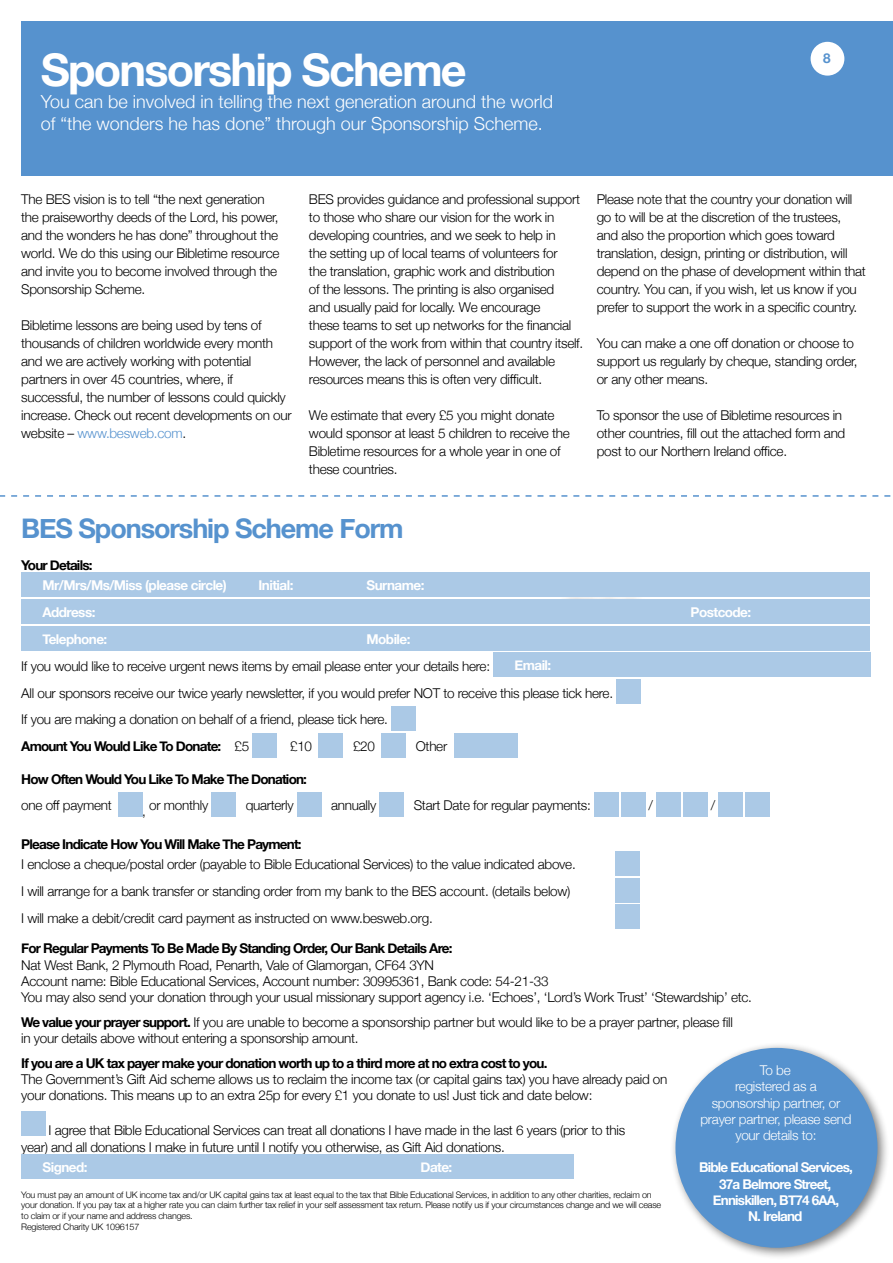
<style>
.page{position:relative;width:893px;height:1263px;background:#fff}
.page>*{position:absolute;margin:0;border:0;box-sizing:border-box;transform-origin:0 0}
.t1{font:700 45px "Helvetica Neue";letter-spacing:-.04em;color:#fff}
.t2{font:700 27px "Helvetica Neue";letter-spacing:-.04em;color:#5692ce}
.t3{font:300 18px/21.6px "Helvetica Neue";color:#fff}
.t4{font:300 13.5px/18px "Helvetica Neue";letter-spacing:-.02em;color:#000}
.t5{font:700 13.5px "Helvetica Neue";letter-spacing:-.06em;color:#000}
.t6{font:700 13.5px "Helvetica Neue";letter-spacing:-.04em;color:#fff}
.t7{font:300 13.5px/16.2px "Helvetica Neue";letter-spacing:-.02em;color:#fff;text-align:center}
.t8{font:700 13.5px/16.2px "Helvetica Neue";letter-spacing:-.06em;color:#fff;text-align:center}
.t9{font:700 13.5px "Helvetica Neue";color:#5692ce}
.t10{font:300 9px/10.8px "Helvetica Neue";letter-spacing:-.02em;color:#000}
.s1{color:#5692ce}
.s2{font-weight:700}
</style>
<div class="page">
<div style="left:558px;top:592px;width:87px;height:28px;background:#f3f3f3"></div>
<div style="left:21px;top:21px;width:872px;height:155px;background:#5692ce"></div>
<div style="left:811px;top:42px;width:33px;height:34px;background:#fff;border-radius:50%"></div>
<svg style="left:0;top:495px;width:891px;height:2px"></svg>
<div style="left:21px;top:573px;width:849px;height:24px;background:#abc9e6"></div>
<div style="left:21px;top:599px;width:849px;height:24px;background:#abc9e6"></div>
<div style="left:21px;top:626px;width:849px;height:24px;background:#abc9e6"></div>
<div style="left:493px;top:653px;width:377px;height:24px;background:#abc9e6"></div>
<div style="left:616px;top:680px;width:24px;height:24px;background:#abc9e6"></div>
<div style="left:391px;top:706px;width:24px;height:24px;background:#abc9e6"></div>
<div style="left:252px;top:733px;width:24px;height:24px;background:#abc9e6"></div>
<div style="left:319px;top:733px;width:24px;height:24px;background:#abc9e6"></div>
<div style="left:382px;top:733px;width:24px;height:24px;background:#abc9e6"></div>
<div style="left:454px;top:733px;width:64px;height:24px;background:#abc9e6"></div>
<div style="left:118px;top:792px;width:24px;height:24px;background:#abc9e6"></div>
<div style="left:211px;top:792px;width:24px;height:24px;background:#abc9e6"></div>
<div style="left:297px;top:792px;width:24px;height:24px;background:#abc9e6"></div>
<div style="left:379px;top:792px;width:25px;height:24px;background:#abc9e6"></div>
<div style="left:594px;top:792px;width:24px;height:24px;background:#abc9e6"></div>
<div style="left:621px;top:792px;width:24px;height:24px;background:#abc9e6"></div>
<div style="left:656px;top:792px;width:24px;height:24px;background:#abc9e6"></div>
<div style="left:683px;top:792px;width:24px;height:24px;background:#abc9e6"></div>
<div style="left:718px;top:792px;width:24px;height:24px;background:#abc9e6"></div>
<div style="left:746px;top:792px;width:24px;height:24px;background:#abc9e6"></div>
<div style="left:615px;top:851px;width:24px;height:24px;background:#abc9e6"></div>
<div style="left:615px;top:878px;width:24px;height:24px;background:#abc9e6"></div>
<div style="left:615px;top:905px;width:24px;height:24px;background:#abc9e6"></div>
<div style="left:21px;top:1111px;width:24px;height:24px;background:#abc9e6"></div>
<div style="left:21px;top:1154px;width:553px;height:24px;background:#abc9e6"></div>
<div style="left:669px;top:1042px;width:221px;height:218px;background:#000;opacity:.5"></div>
<div style="left:675px;top:1048px;width:202px;height:200px;background:#5692ce;border-radius:50%"></div>
<h1 class="t1" style="left:41px;top:35px;width:428px">Sponsorship Scheme</h1>
<h3 class="t3" style="left:41px;top:89px;width:514px">You can be involved in telling the next generation around the world of “the wonders he has done” through our Sponsorship Scheme.</h3>
<p class="t9" style="left:823px;top:48px;width:9px">8</p>
<p class="t4" style="left:21px;top:190px;width:260px">The BES vision is to tell “the next generation the praiseworthy deeds of the Lord, his power, and the wonders he has done” throughout the world. We do this using our Bibletime resource and invite you to become involved through the Sponsorship Scheme.</p>
<p class="t4" style="left:21px;top:316px;width:272px">Bibletime lessons are being used by tens of thousands of children worldwide every month and we are actively working with potential partners in over 45 countries, where, if successful, the number of lessons could quickly increase. Check out recent developments on our website – <span class="s1">www.besweb.com</span>.</p>
<p class="t4" style="left:309px;top:190px;width:276px">BES provides guidance and professional support to those who share our vision for the work in developing countries, and we seek to help in<br>the setting up of local teams of volunteers for<br>the translation, graphic work and distribution<br>of the lessons. The printing is also organised<br>and usually paid for locally. We encourage<br>these teams to set up networks for the financial support of the work from within that country itself.<br>However, the lack of personnel and available resources means this is often very difficult.</p>
<p class="t4" style="left:309px;top:406px;width:262px">We estimate that every £5 you might donate would sponsor at least 5 children to receive the Bibletime resources for a whole year in one of these countries.</p>
<p class="t4" style="left:597px;top:190px;width:271px">Please note that the country your donation will go to will be at the discretion of the trustees, and also the proportion which goes toward translation, design, printing or distribution, will depend on the phase of development within that country. You can, if you wish, let us know if you prefer to support the work in a specific country.</p>
<p class="t4" style="left:597px;top:333px;width:262px">You can make a one off donation or choose to support us regularly by cheque, standing order, or any other means.</p>
<p class="t4" style="left:597px;top:405px;width:250px">To sponsor the use of Bibletime resources in other countries, fill out the attached form and post to our Northern Ireland office.</p>
<h2 class="t2" style="left:21px;top:507px;width:384px">BES Sponsorship Scheme Form</h2>
<p class="t5" style="left:21px;top:555px;width:73px">Your Details:</p>
<p class="t6" style="left:43px;top:575px;width:186px">Mr/Mrs/Ms/Miss (please circle)</p>
<p class="t6" style="left:259px;top:575px;width:36px">Initial:</p>
<p class="t6" style="left:367px;top:575px;width:59px">Surname:</p>
<p class="t6" style="left:43px;top:601px;width:54px">Address:</p>
<p class="t6" style="left:691px;top:601px;width:62px">Postcode:</p>
<p class="t6" style="left:43px;top:628px;width:66px">Telephone:</p>
<p class="t6" style="left:367px;top:628px;width:45px">Mobile:</p>
<p class="t4" style="left:21px;top:656px;width:470px">If you would like to receive urgent news items by email please enter your details here:</p>
<p class="t6" style="left:515px;top:655px;width:38px">Email:</p>
<p class="t4" style="left:21px;top:678px;width:593px;line-height:26.7px">All our sponsors receive our twice yearly newsletter, if you would prefer NOT to receive this please tick here.<br>If you are making a donation on behalf of a friend, please tick here.<br><span class="s2">Amount You Would Like To Donate:</span> £5</p>
<p class="t4" style="left:290px;top:736px;width:23px">£10</p>
<p class="t4" style="left:353px;top:736px;width:23px">£20</p>
<p class="t4" style="left:416px;top:736px;width:33px">Other</p>
<p class="t5" style="left:21px;top:768px;width:287px">How Often Would You Like To Make The Donation:</p>
<p class="t4" style="left:21px;top:795px;width:92px">one off payment</p>
<p class="t4" style="left:142px;top:795px;width:68px">, or monthly</p>
<p class="t4" style="left:246px;top:795px;width:50px">quarterly</p>
<p class="t4" style="left:331px;top:795px;width:47px">annually</p>
<p class="t4" style="left:414px;top:795px;width:179px">Start Date for regular payments:</p>
<p class="t4" style="left:649px;top:795px;width:6px">/</p>
<p class="t4" style="left:711px;top:795px;width:6px">/</p>
<p class="t5" style="left:21px;top:833px;width:282px">Please Indicate How You Will Make The Payment:</p>
<p class="t4" style="left:21px;top:850px;width:556px;line-height:26.7px">I enclose a cheque/postal order (payable to Bible Educational Services) to the value indicated above.<br>I will arrange for a bank transfer or standing order from my bank to the BES account. (details below)<br>I will make a debit/credit card payment as instructed on www.besweb.org.</p>
<p class="t5" style="left:21px;top:938px;width:433px">For Regular Payments To Be Made By Standing Order, Our Bank Details Are:</p>
<p class="t4" style="left:21px;top:956px;width:732px;line-height:16.2px">Nat West Bank, 2 Plymouth Road, Penarth, Vale of Glamorgan, CF64 3YN<br>Account name: Bible Educational Services, Account number: 30995361, Bank code: 54-21-33<br>You may also send your donation through your usual missionary support agency i.e. ‘Echoes’, ‘Lord’s Work Trust’ ‘Stewardship’ etc.</p>
<p class="t4" style="left:21px;top:1013px;width:713px;line-height:16.2px"><span class="s2">We value your prayer support.</span> If you are unable to become a sponsorship partner but would like to be a prayer partner, please fill in your details above without entering a sponsorship amount.</p>
<p class="t5" style="left:21px;top:1052px;width:528px">If you are a UK tax payer make your donation worth up to a third more at no extra cost to you.</p>
<p class="t4" style="left:21px;top:1070px;width:648px;line-height:16.2px">The Government’s Gift Aid scheme allows us to reclaim the income tax (or capital gains tax) you have already paid on your donations. This means up to an extra 25p for every £1 you donate to us! Just tick and date below:</p>
<p class="t4" style="left:21px;top:1121px;width:605px;line-height:16.2px;text-indent:27px">I agree that Bible Educational Services can treat all donations I have made in the last 6 years (prior to this year) and all donations I make in future until I notify you otherwise, as Gift Aid donations.</p>
<p class="t6" style="left:43px;top:1156px;width:47px">Signed:</p>
<p class="t6" style="left:421px;top:1156px;width:33px">Date:</p>
<p class="t10" style="left:21px;top:1188px;width:641px">You must pay an amount of UK income tax and/or UK capital gains tax at least equal to the tax that Bible Educational Services, in addition to any other charities, reclaim on your donation. If you pay tax at a higher rate you can claim further tax relief in your self assessment tax return. Please notify us if your circumstances change and we will cease to claim or if your name and address changes.<br>Registered Charity UK 1096157</p>
<p class="t7" style="left:700px;top:1061px;width:153px">To be<br>registered as a sponsorship partner, or prayer partner, please send your details to:</p>
<p class="t8" style="left:699px;top:1160px;width:155px">Bible Educational Services,<br>37a Belmore Street,<br>Enniskillen, BT74 6AA,<br>N. Ireland</p>
</div>
